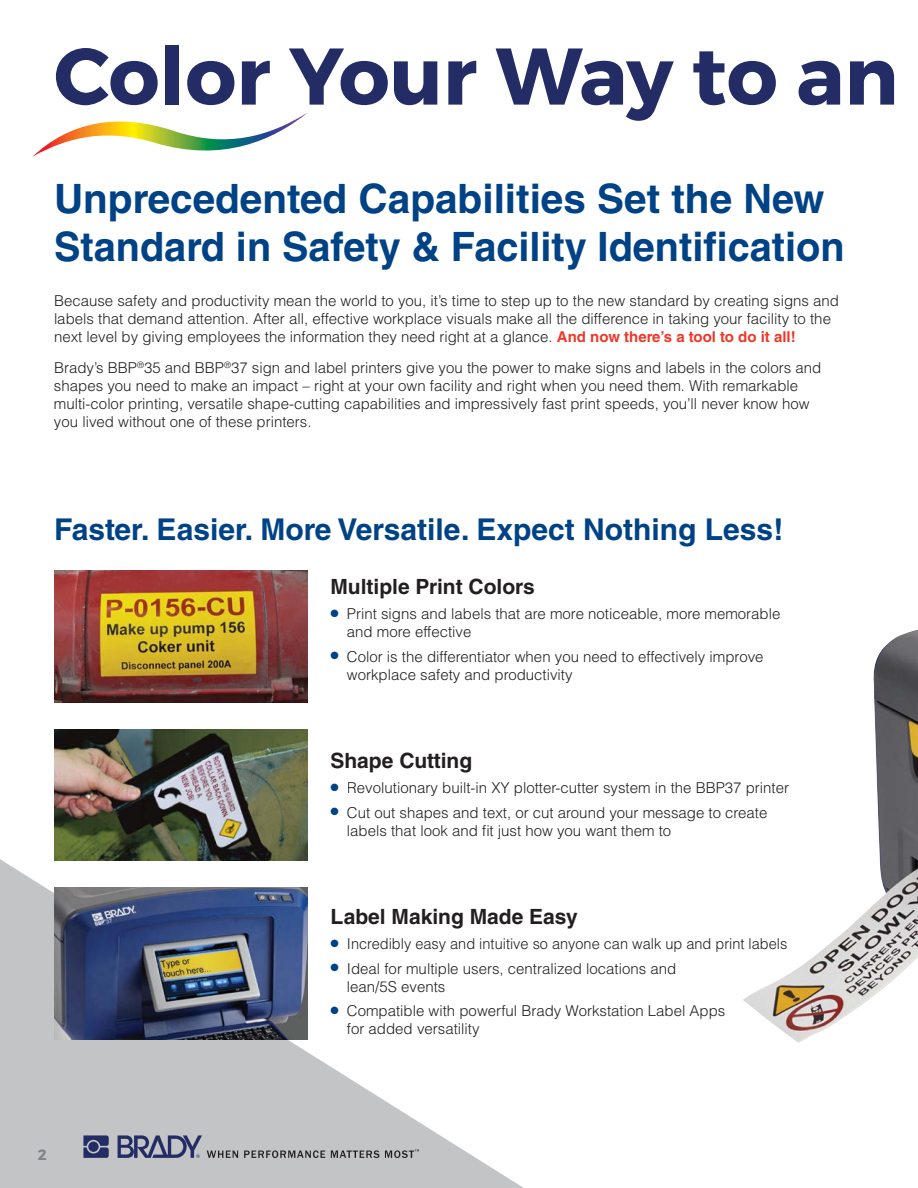
<style>
.page{position:relative;width:918px;height:1188px;background:#fff}
.page>*{position:absolute;margin:0;border:0;box-sizing:border-box;transform-origin:0 0}
.t1{font:700 80.25px "Montserrat";color:#232c64}
.t2{font:700 40.5px/48px "Helvetica LT Std";color:#004286}
.t3{font:700 30px "Helvetica LT Std";color:#004286}
.t4{font:700 21px "Helvetica LT Std";color:#231f20}
.t5{font:300 15px/18px "Helvetica LT Std";color:#231f20}
.t6{font:700 15px "Montserrat";color:#80848a}
.s1{font-weight:700;color:#ef3829}
</style>
<div class="page">
<svg style="left:0;top:859px;width:524px;height:329px;fill:#c2c4c6"></svg>
<svg style="left:83px;top:1135px;width:26px;height:23px"></svg>
<div style="left:88px;top:1142px;width:11px;height:10px;background:#232c64;border-radius:50%"></div>
<svg style="left:118px;top:1135px;width:120px;height:23px;background:#85899e"></svg>
<svg style="left:244px;top:1150px;width:81px;height:8px"></svg>
<svg style="left:331px;top:1150px;width:48px;height:8px"></svg>
<svg style="left:385px;top:1149px;width:34px;height:9px"></svg>
<img style="left:743px;top:630px;width:175px;height:413px">
<div style="left:348px;top:651px;width:416px;height:14px;background:#fff"></div>
<div style="left:348px;top:782px;width:441px;height:14px;background:#fff"></div>
<div style="left:348px;top:806px;width:419px;height:15px;background:#fff"></div>
<div style="left:332px;top:909px;width:252px;height:20px;background:#fff"></div>
<div style="left:349px;top:938px;width:438px;height:14px;background:#fff"></div>
<div style="left:349px;top:963px;width:327px;height:14px;background:#fff"></div>
<div style="left:348px;top:980px;width:97px;height:13px;background:#fff"></div>
<div style="left:348px;top:1005px;width:377px;height:14px;background:#fff"></div>
<div style="left:347px;top:1023px;width:132px;height:14px;background:#fff"></div>
<img style="left:54px;top:570px;width:254px;height:132px">
<img style="left:54px;top:729px;width:254px;height:132px">
<img style="left:54px;top:888px;width:254px;height:152px">
<svg style="left:32px;top:113px;width:275px;height:44px"></svg>
<svg style="left:331px;top:939px;width:7px;height:8px"></svg>
<svg style="left:331px;top:964px;width:7px;height:7px"></svg>
<svg style="left:331px;top:1007px;width:7px;height:7px"></svg>
<h1 class="t1" style="left:54px;top:42px;width:846px">Color Your Way to an</h1>
<h2 class="t2" style="left:54px;top:178px;width:792px">Unprecedented Capabilities Set the New<br>Standard in Safety &amp; Facility Identification</h2>
<p class="t5" style="left:54px;top:293px;width:787px">Because safety and productivity mean the world to you, it’s time to step up to the new standard by creating signs and labels that demand attention. After all, effective workplace visuals make all the difference in taking your facility to the next level by giving employees the information they need right at a glance. <span class="s1">And now there’s a tool to do it all!</span></p>
<p class="t5" style="left:54px;top:360px;width:769px">Brady’s BBP<sup>®</sup>35 and BBP<sup>®</sup>37 sign and label printers give you the power to make signs and labels in the colors and shapes you need to make an impact – right at your own facility and right when you need them. With remarkable multi-color printing, versatile shape-cutting capabilities and impressively fast print speeds, you’ll never know how you lived without one of these printers.</p>
<h3 class="t3" style="left:54px;top:518px;width:731px">Faster. Easier. More Versatile. Expect Nothing Less!</h3>
<h3 class="t4" style="left:330px;top:579px;width:206px">Multiple Print Colors</h3>
<p class="t5" style="left:347px;top:606px;width:435px">Print signs and labels that are more noticeable, more memorable and more effective</p>
<p class="t5" style="left:347px;top:649px;width:418px">Color is the differentiator when you need to effectively improve workplace safety and productivity</p>
<h3 class="t4" style="left:330px;top:753px;width:143px">Shape Cutting</h3>
<p class="t5" style="left:347px;top:776px;width:444px;line-height:24.8px">Revolutionary built-in XY plotter-cutter system in the BBP37 printer<br>Cut out shapes and text, or cut around your message to create</p>
<p class="t5" style="left:347px;top:823px;width:326px">labels that look and fit just how you want them to</p>
<p class="t6" style="left:38px;top:1148px;width:11px">2</p>
<h3 class="t4" style="left:330px;top:909px;width:249px">Label Making Made Easy</h3>
<p class="t5" style="left:347px;top:932px;width:442px;line-height:24.8px">Incredibly easy and intuitive so anyone can walk up and print labels<br>Ideal for multiple users, centralized locations and</p>
<p class="t5" style="left:347px;top:975px;width:380px;line-height:24.8px">lean/5S events<br>Compatible with powerful Brady Workstation Label Apps</p>
<p class="t5" style="left:347px;top:1021px;width:134px">for added versatility</p>
</div>
